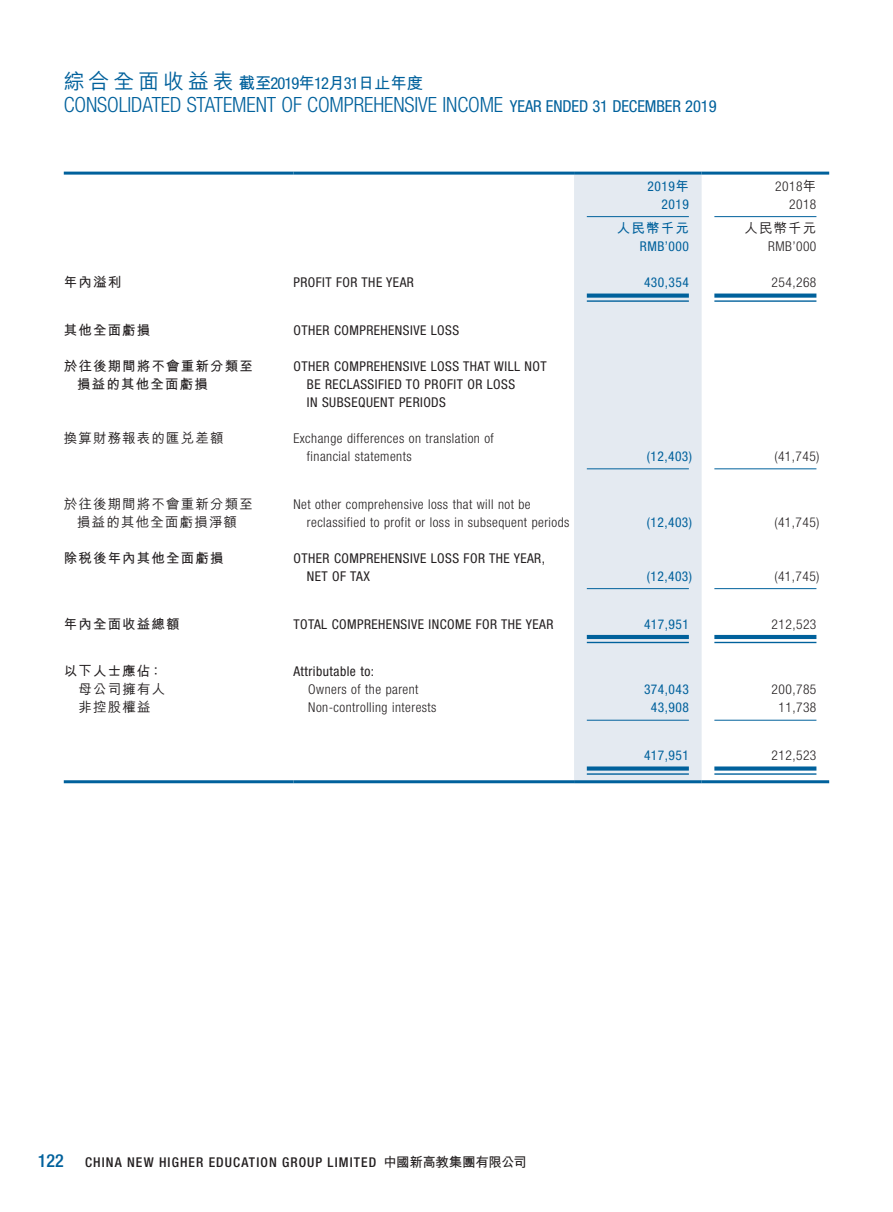
<style>
.page{position:relative;width:893px;height:1212px;background:#fff}
.page>*{position:absolute;margin:0;border:0;box-sizing:border-box;transform-origin:0 0}
.t1{font:300 condensed 21px "Helvetica Neue LT Std";letter-spacing:-.005em;color:#00619c}
.t2{font:700 16.5px "M Hei HK";letter-spacing:-.005em;color:#00619c}
.t3{font:300 condensed 13.5px/18px "Helvetica Neue LT Std";letter-spacing:.035em;color:#231f20}
.t4{font:condensed 13.5px/18px "Helvetica Neue LT Std";letter-spacing:.035em;color:#231f20}
.t5{font:condensed 13.5px "Helvetica Neue LT Std";letter-spacing:.035em;color:#00619c}
.t6{font:700 13.5px/18px "M Hei HK";letter-spacing:.085em;color:#231f20}
.t7{font:500 13.5px/18px "M Hei HK";letter-spacing:.085em;color:#231f20;text-align:center}
.t8{font:500 condensed 13.5px "Helvetica Neue LT Std";letter-spacing:.08em;color:#231f20}
.t9{font:700 13.5px "M Hei HK";letter-spacing:.085em;color:#00619c}
.s1{font-weight:500;font-size:21px}
.s2{font-family:"Helvetica Neue LT Std";font-weight:400;font-stretch:condensed}
.s3{font-weight:400;font-size:16.5px}
.s4{font-family:"M Hei HK";font-weight:700;font-stretch:normal}
.s5{font-family:"M Hei HK";font-weight:500;font-stretch:normal}
.s6{font-size:18px;color:#00619c}
</style>
<div class="page">
<div style="left:574px;top:175px;width:128px;height:605px;background:#e4eaf1"></div>
<hr style="left:64px;top:172px;width:229px;height:3px;background:#00619c">
<hr style="left:293px;top:172px;width:281px;height:3px;background:#00619c">
<hr style="left:574px;top:172px;width:128px;height:3px;background:#00619c">
<hr style="left:702px;top:172px;width:127px;height:3px;background:#00619c">
<hr style="left:587px;top:216px;width:102px;height:1px;background:#00619c">
<hr style="left:714px;top:216px;width:102px;height:1px;background:#00619c">
<div style="left:587px;top:293px;width:102px;height:5px;background:#00619c"></div>
<hr style="left:587px;top:300px;width:102px;height:2px;background:#00619c">
<div style="left:714px;top:293px;width:102px;height:5px;background:#00619c"></div>
<hr style="left:714px;top:300px;width:102px;height:2px;background:#00619c">
<hr style="left:587px;top:468px;width:102px;height:1px;background:#00619c">
<hr style="left:714px;top:468px;width:102px;height:1px;background:#00619c">
<hr style="left:587px;top:588px;width:102px;height:1px;background:#00619c">
<hr style="left:714px;top:588px;width:102px;height:1px;background:#00619c">
<hr style="left:587px;top:635px;width:102px;height:4px;background:#00619c">
<hr style="left:587px;top:642px;width:102px;height:1px;background:#00619c">
<hr style="left:714px;top:635px;width:102px;height:4px;background:#00619c">
<hr style="left:714px;top:642px;width:102px;height:1px;background:#00619c">
<hr style="left:587px;top:720px;width:102px;height:1px;background:#00619c">
<hr style="left:714px;top:720px;width:102px;height:1px;background:#00619c">
<svg style="left:587px;top:766px;width:102px;height:4px"></svg>
<hr style="left:587px;top:773px;width:102px;height:2px;background:#00619c">
<svg style="left:714px;top:766px;width:102px;height:4px"></svg>
<hr style="left:714px;top:773px;width:102px;height:2px;background:#00619c">
<hr style="left:64px;top:780px;width:229px;height:3px;background:#00619c">
<hr style="left:293px;top:780px;width:281px;height:3px;background:#00619c">
<hr style="left:574px;top:780px;width:128px;height:3px;background:#00619c">
<hr style="left:702px;top:780px;width:127px;height:3px;background:#00619c">
<p class="t2" style="left:64px;top:71px;width:361px"><span class="s1">綜合全面收益表</span>截至<span class="s2">2019</span>年<span class="s2">12</span>月<span class="s2">31</span>日止年度</p>
<h1 class="t1" style="left:64px;top:92px;width:654px">CONSOLIDATED STATEMENT OF COMPREHENSIVE INCOME <span class="s3">YEAR ENDED 31 DECEMBER 2019</span></h1>
<p class="t5" style="left:648px;top:178px;width:43px">2019<span class="s4">年</span></p>
<p class="t3" style="left:775px;top:177px;width:43px">2018<span class="s5">年</span></p>
<p class="t5" style="left:662px;top:196px;width:29px">2019</p>
<p class="t3" style="left:789px;top:195px;width:29px">2018</p>
<p class="t9" style="left:617px;top:218px;width:74px">人民幣千元</p>
<p class="t7" style="left:744px;top:218px;width:74px">人民幣千元</p>
<p class="t5" style="left:640px;top:239px;width:50px">RMB’000</p>
<p class="t3" style="left:768px;top:237px;width:50px">RMB’000</p>
<p class="t6" style="left:64px;top:272px;width:59px">年內溢利</p>
<p class="t4" style="left:293px;top:273px;width:122px">PROFIT FOR THE YEAR</p>
<p class="t5" style="left:644px;top:275px;width:46px">430,354</p>
<p class="t3" style="left:772px;top:273px;width:46px">254,268</p>
<p class="t6" style="left:64px;top:320px;width:88px">其他全面虧損</p>
<p class="t4" style="left:293px;top:321px;width:167px">OTHER COMPREHENSIVE LOSS</p>
<p class="t6" style="left:77px;top:356px;width:177px;text-indent:-14px">於往後期間將不會重新分類至損益的其他全面虧損</p>
<p class="t4" style="left:307px;top:357px;width:241px;text-indent:-14px">OTHER COMPREHENSIVE LOSS THAT WILL NOT<br>BE RECLASSIFIED TO PROFIT OR LOSS<br>IN SUBSEQUENT PERIODS</p>
<p class="t7" style="left:64px;top:428px;width:161px">換算財務報表的匯兌差額</p>
<p class="t3" style="left:307px;top:429px;width:188px;text-indent:-14px">Exchange differences on translation of financial statements</p>
<p class="t5" style="left:647px;top:448px;width:47px">(12,403)</p>
<p class="t3" style="left:775px;top:447px;width:46px">(41,745)</p>
<p class="t7" style="left:64px;top:494px;width:191px">於往後期間將不會重新分類至損益的其他全面虧損淨額</p>
<p class="t3" style="left:307px;top:495px;width:264px;text-indent:-14px">Net other comprehensive loss that will not be reclassified to profit or loss in subsequent periods</p>
<p class="t6" style="left:64px;top:548px;width:161px">除稅後年內其他全面虧損</p>
<p class="t4" style="left:307px;top:549px;width:240px;text-indent:-14px">OTHER COMPREHENSIVE LOSS FOR THE YEAR,<br>NET OF TAX</p>
<p class="t5" style="left:647px;top:514px;width:47px">(12,403)</p>
<p class="t3" style="left:775px;top:513px;width:46px">(41,745)</p>
<p class="t5" style="left:647px;top:568px;width:47px">(12,403)</p>
<p class="t3" style="left:775px;top:567px;width:46px">(41,745)</p>
<p class="t6" style="left:64px;top:613px;width:117px">年內全面收益總額</p>
<p class="t4" style="left:293px;top:615px;width:262px">TOTAL COMPREHENSIVE INCOME FOR THE YEAR</p>
<p class="t5" style="left:644px;top:616px;width:46px">417,951</p>
<p class="t3" style="left:772px;top:615px;width:46px">212,523</p>
<p class="t6" style="left:64px;top:661px;width:100px">以下人士應佔：</p>
<p class="t4" style="left:293px;top:663px;width:82px">Attributable to:</p>
<p class="t7" style="left:79px;top:679px;width:88px">母公司擁有人</p>
<p class="t3" style="left:308px;top:680px;width:112px">Owners of the parent</p>
<p class="t5" style="left:644px;top:682px;width:46px">374,043</p>
<p class="t3" style="left:772px;top:680px;width:46px">200,785</p>
<p class="t7" style="left:79px;top:697px;width:74px">非控股權益</p>
<p class="t3" style="left:308px;top:698px;width:130px">Non-controlling interests</p>
<p class="t5" style="left:651px;top:700px;width:39px">43,908</p>
<p class="t3" style="left:778px;top:698px;width:39px">11,738</p>
<p class="t5" style="left:644px;top:748px;width:46px">417,951</p>
<p class="t3" style="left:772px;top:746px;width:46px">212,523</p>
<p class="t8" style="left:38px;top:1154px;width:490px"><span class="s6">122</span> CHINA NEW HIGHER EDUCATION GROUP LIMITED <span class="s4">中國新高教集團有限公司</span></p>
</div>
